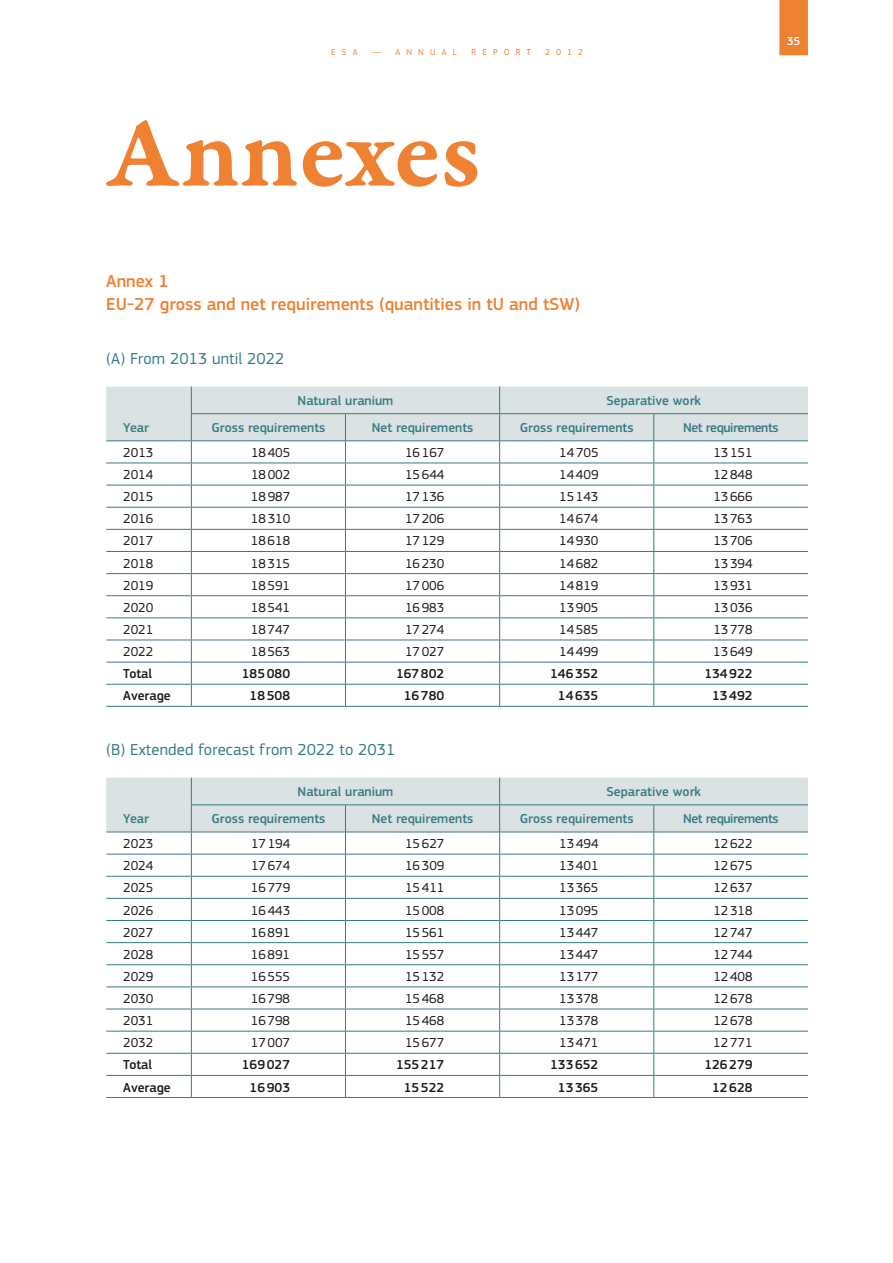
<style>
.page{position:relative;width:893px;height:1263px;background:#fff}
.page>*{position:absolute;margin:0;border:0;box-sizing:border-box;transform-origin:0 0}
.t1{font:105px "Garamond Premr Pro Smbd Capt";color:#ef8132}
.t2{font:500 18px/22.5px "PF Square Sans Pro";color:#ef8132}
.t3{font:16.5px "PF Square Sans Pro";letter-spacing:.01em;color:#357a84}
.t4{font:13.5px "PF Square Sans Pro";color:#1a171b}
.t5{font:500 13.5px "PF Square Sans Pro";color:#357a84}
.t6{font:500 13.5px "PF Square Sans Pro";color:#1a171b}
.t7{font:500 13.5px "PF Square Sans Pro";letter-spacing:-.03em;color:#357a84}
.t8{font:500 12px "PF Square Sans Pro";color:#fff}
.t9{font:9px "PF Square Sans Pro";letter-spacing:.68em;color:#ef8132}
</style>
<div class="page">
<div style="left:779px;top:0;width:29px;height:55px;background:#ef8132"></div>
<hr style="left:106px;top:706px;width:85px;height:1px;background:#357a84">
<hr style="left:191px;top:706px;width:154px;height:1px;background:#357a84">
<hr style="left:345px;top:706px;width:155px;height:1px;background:#357a84">
<hr style="left:500px;top:706px;width:154px;height:1px;background:#357a84">
<hr style="left:654px;top:706px;width:154px;height:1px;background:#357a84">
<svg style="left:106px;top:387px;width:702px;height:319px"></svg>
<hr style="left:106px;top:1097px;width:85px;height:1px;background:#357a84">
<hr style="left:191px;top:1097px;width:154px;height:1px;background:#357a84">
<hr style="left:345px;top:1097px;width:155px;height:1px;background:#357a84">
<hr style="left:500px;top:1097px;width:154px;height:1px;background:#357a84">
<hr style="left:654px;top:1097px;width:154px;height:1px;background:#357a84">
<svg style="left:106px;top:778px;width:702px;height:319px"></svg>
<p class="t9" style="left:331px;top:47px;width:28px">ESA</p>
<p class="t9" style="left:372px;top:47px;width:87px">— ANNUAL</p>
<p class="t9" style="left:472px;top:47px;width:61px">REPORT</p>
<p class="t9" style="left:545px;top:47px;width:39px">2012</p>
<h1 class="t1" style="left:106px;top:91px;width:376px">Annexes</h1>
<p class="t8" style="left:787px;top:34px;width:15px">35</p>
<h2 class="t2" style="left:106px;top:270px;width:475px">Annex 1<br>EU-27 gross and net requirements (quantities in tU and tSW)</h2>
<p class="t3" style="left:106px;top:348px;width:180px">(A) From 2013 until 2022</p>
<p class="t5" style="left:123px;top:420px;width:27px">Year</p>
<p class="t5" style="left:298px;top:393px;width:97px">Natural uranium</p>
<p class="t5" style="left:606px;top:393px;width:96px">Separative work</p>
<p class="t5" style="left:211px;top:420px;width:115px">Gross requirements</p>
<p class="t5" style="left:372px;top:420px;width:103px">Net requirements</p>
<p class="t5" style="left:520px;top:420px;width:115px">Gross requirements</p>
<p class="t7" style="left:683px;top:420px;width:97px">Net requirements</p>
<p class="t4" style="left:123px;top:445px;width:32px">2013</p>
<p class="t4" style="left:251px;top:445px;width:41px">18405</p>
<p class="t4" style="left:405px;top:445px;width:41px">16167</p>
<p class="t4" style="left:559px;top:445px;width:41px">14705</p>
<p class="t4" style="left:713px;top:445px;width:41px">13151</p>
<p class="t4" style="left:123px;top:467px;width:32px">2014</p>
<p class="t4" style="left:251px;top:467px;width:41px">18002</p>
<p class="t4" style="left:405px;top:467px;width:41px">15644</p>
<p class="t4" style="left:559px;top:467px;width:41px">14409</p>
<p class="t4" style="left:713px;top:467px;width:41px">12848</p>
<p class="t4" style="left:123px;top:489px;width:32px">2015</p>
<p class="t4" style="left:251px;top:489px;width:41px">18987</p>
<p class="t4" style="left:405px;top:489px;width:41px">17136</p>
<p class="t4" style="left:559px;top:489px;width:41px">15143</p>
<p class="t4" style="left:713px;top:489px;width:41px">13666</p>
<p class="t4" style="left:123px;top:511px;width:32px">2016</p>
<p class="t4" style="left:251px;top:511px;width:41px">18310</p>
<p class="t4" style="left:405px;top:511px;width:41px">17206</p>
<p class="t4" style="left:559px;top:511px;width:41px">14674</p>
<p class="t4" style="left:713px;top:511px;width:41px">13763</p>
<p class="t4" style="left:123px;top:533px;width:32px">2017</p>
<p class="t4" style="left:251px;top:533px;width:41px">18618</p>
<p class="t4" style="left:405px;top:533px;width:41px">17129</p>
<p class="t4" style="left:559px;top:533px;width:41px">14930</p>
<p class="t4" style="left:713px;top:533px;width:41px">13706</p>
<p class="t4" style="left:123px;top:555px;width:32px">2018</p>
<p class="t4" style="left:251px;top:555px;width:41px">18315</p>
<p class="t4" style="left:405px;top:555px;width:41px">16230</p>
<p class="t4" style="left:559px;top:555px;width:41px">14682</p>
<p class="t4" style="left:713px;top:555px;width:41px">13394</p>
<p class="t4" style="left:123px;top:577px;width:32px">2019</p>
<p class="t4" style="left:251px;top:577px;width:41px">18591</p>
<p class="t4" style="left:405px;top:577px;width:41px">17006</p>
<p class="t4" style="left:559px;top:577px;width:41px">14819</p>
<p class="t4" style="left:713px;top:577px;width:41px">13931</p>
<p class="t4" style="left:123px;top:599px;width:32px">2020</p>
<p class="t4" style="left:251px;top:599px;width:41px">18541</p>
<p class="t4" style="left:405px;top:599px;width:41px">16983</p>
<p class="t4" style="left:559px;top:599px;width:41px">13905</p>
<p class="t4" style="left:713px;top:599px;width:41px">13036</p>
<p class="t4" style="left:123px;top:622px;width:32px">2021</p>
<p class="t4" style="left:251px;top:622px;width:41px">18747</p>
<p class="t4" style="left:405px;top:622px;width:41px">17274</p>
<p class="t4" style="left:559px;top:622px;width:41px">14585</p>
<p class="t4" style="left:713px;top:622px;width:41px">13778</p>
<p class="t4" style="left:123px;top:644px;width:32px">2022</p>
<p class="t4" style="left:251px;top:644px;width:41px">18563</p>
<p class="t4" style="left:405px;top:644px;width:41px">17027</p>
<p class="t4" style="left:559px;top:644px;width:41px">14499</p>
<p class="t4" style="left:713px;top:644px;width:41px">13649</p>
<p class="t6" style="left:123px;top:666px;width:30px">Total</p>
<p class="t6" style="left:242px;top:666px;width:50px">185080</p>
<p class="t6" style="left:396px;top:666px;width:50px">167802</p>
<p class="t6" style="left:550px;top:666px;width:50px">146352</p>
<p class="t6" style="left:704px;top:666px;width:50px">134922</p>
<p class="t6" style="left:123px;top:688px;width:49px">Average</p>
<p class="t6" style="left:250px;top:688px;width:42px">18508</p>
<p class="t6" style="left:404px;top:688px;width:42px">16780</p>
<p class="t6" style="left:558px;top:688px;width:42px">14635</p>
<p class="t6" style="left:712px;top:688px;width:42px">13492</p>
<p class="t3" style="left:106px;top:740px;width:291px">(B) Extended forecast from 2022 to 2031</p>
<p class="t5" style="left:123px;top:811px;width:27px">Year</p>
<p class="t5" style="left:298px;top:784px;width:97px">Natural uranium</p>
<p class="t5" style="left:606px;top:784px;width:96px">Separative work</p>
<p class="t5" style="left:211px;top:811px;width:115px">Gross requirements</p>
<p class="t5" style="left:372px;top:811px;width:103px">Net requirements</p>
<p class="t5" style="left:520px;top:811px;width:115px">Gross requirements</p>
<p class="t7" style="left:683px;top:811px;width:97px">Net requirements</p>
<p class="t4" style="left:123px;top:836px;width:32px">2023</p>
<p class="t4" style="left:251px;top:836px;width:41px">17194</p>
<p class="t4" style="left:405px;top:836px;width:41px">15627</p>
<p class="t4" style="left:559px;top:836px;width:41px">13494</p>
<p class="t4" style="left:713px;top:836px;width:41px">12622</p>
<p class="t4" style="left:123px;top:858px;width:32px">2024</p>
<p class="t4" style="left:251px;top:858px;width:41px">17674</p>
<p class="t4" style="left:405px;top:858px;width:41px">16309</p>
<p class="t4" style="left:559px;top:858px;width:41px">13401</p>
<p class="t4" style="left:713px;top:858px;width:41px">12675</p>
<p class="t4" style="left:123px;top:880px;width:32px">2025</p>
<p class="t4" style="left:251px;top:880px;width:41px">16779</p>
<p class="t4" style="left:405px;top:880px;width:41px">15411</p>
<p class="t4" style="left:559px;top:880px;width:41px">13365</p>
<p class="t4" style="left:713px;top:880px;width:41px">12637</p>
<p class="t4" style="left:123px;top:902px;width:32px">2026</p>
<p class="t4" style="left:251px;top:902px;width:41px">16443</p>
<p class="t4" style="left:405px;top:902px;width:41px">15008</p>
<p class="t4" style="left:559px;top:902px;width:41px">13095</p>
<p class="t4" style="left:713px;top:902px;width:41px">12318</p>
<p class="t4" style="left:123px;top:924px;width:32px">2027</p>
<p class="t4" style="left:251px;top:924px;width:41px">16891</p>
<p class="t4" style="left:405px;top:924px;width:41px">15561</p>
<p class="t4" style="left:559px;top:924px;width:41px">13447</p>
<p class="t4" style="left:713px;top:924px;width:41px">12747</p>
<p class="t4" style="left:123px;top:946px;width:32px">2028</p>
<p class="t4" style="left:251px;top:946px;width:41px">16891</p>
<p class="t4" style="left:405px;top:946px;width:41px">15557</p>
<p class="t4" style="left:559px;top:946px;width:41px">13447</p>
<p class="t4" style="left:713px;top:946px;width:41px">12744</p>
<p class="t4" style="left:123px;top:968px;width:32px">2029</p>
<p class="t4" style="left:251px;top:968px;width:41px">16555</p>
<p class="t4" style="left:405px;top:968px;width:41px">15132</p>
<p class="t4" style="left:559px;top:968px;width:41px">13177</p>
<p class="t4" style="left:713px;top:968px;width:41px">12408</p>
<p class="t4" style="left:123px;top:991px;width:32px">2030</p>
<p class="t4" style="left:251px;top:991px;width:41px">16798</p>
<p class="t4" style="left:405px;top:991px;width:41px">15468</p>
<p class="t4" style="left:559px;top:991px;width:41px">13378</p>
<p class="t4" style="left:713px;top:991px;width:41px">12678</p>
<p class="t4" style="left:123px;top:1013px;width:32px">2031</p>
<p class="t4" style="left:251px;top:1013px;width:41px">16798</p>
<p class="t4" style="left:405px;top:1013px;width:41px">15468</p>
<p class="t4" style="left:559px;top:1013px;width:41px">13378</p>
<p class="t4" style="left:713px;top:1013px;width:41px">12678</p>
<p class="t4" style="left:123px;top:1035px;width:32px">2032</p>
<p class="t4" style="left:251px;top:1035px;width:41px">17007</p>
<p class="t4" style="left:405px;top:1035px;width:41px">15677</p>
<p class="t4" style="left:559px;top:1035px;width:41px">13471</p>
<p class="t4" style="left:713px;top:1035px;width:41px">12771</p>
<p class="t6" style="left:123px;top:1057px;width:30px">Total</p>
<p class="t6" style="left:242px;top:1057px;width:50px">169027</p>
<p class="t6" style="left:396px;top:1057px;width:50px">155217</p>
<p class="t6" style="left:550px;top:1057px;width:50px">133652</p>
<p class="t6" style="left:704px;top:1057px;width:50px">126279</p>
<p class="t6" style="left:123px;top:1079px;width:49px">Average</p>
<p class="t6" style="left:250px;top:1079px;width:42px">16903</p>
<p class="t6" style="left:404px;top:1079px;width:42px">15522</p>
<p class="t6" style="left:558px;top:1079px;width:42px">13365</p>
<p class="t6" style="left:712px;top:1079px;width:42px">12628</p>
</div>
